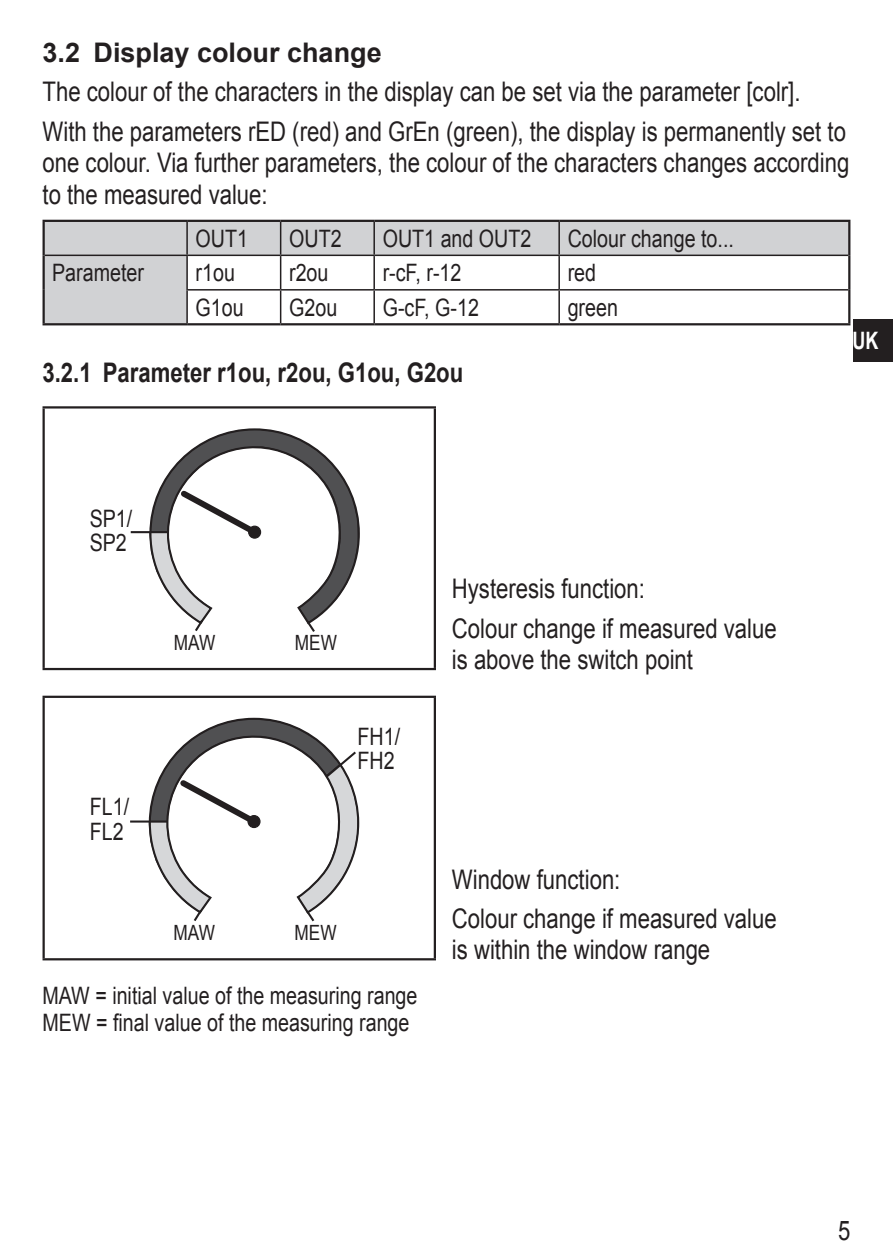
<style>
.page{position:relative;width:893px;height:1259px;background:#fff}
.page>*{position:absolute;margin:0;border:0;box-sizing:border-box;transform-origin:0 0}
.t1{font:27px/39.2px "Arial";color:#231f20;scale:.82 1}
.t2{font:700 27px "Arial";color:#231f20;scale:.82 1}
.t3{font:700 27px "Arial";color:#231f20}
.t4{font:24px/24.5px "Arial";color:#231f20;scale:.82 1}
.t5{font:700 24px "Arial";color:#fff;scale:.75 1}
.t6{font:21px "Arial";color:#231f20;scale:.82 1}
</style>
<div class="page">
<div style="left:853px;top:319px;width:40px;height:42px;background:#231f20"></div>
<svg style="left:45px;top:222px;width:803px;height:101px"></svg>
<hr style="left:43px;top:220px;width:144px;height:2px;background:#231f20">
<hr style="left:43px;top:222px;width:2px;height:33px;background:#231f20">
<hr style="left:187px;top:220px;width:94px;height:2px;background:#231f20">
<hr style="left:281px;top:220px;width:93px;height:2px;background:#231f20">
<hr style="left:374px;top:220px;width:185px;height:2px;background:#231f20">
<hr style="left:559px;top:220px;width:291px;height:2px;background:#231f20">
<hr style="left:848px;top:222px;width:2px;height:33px;background:#231f20">
<hr style="left:43px;top:255px;width:2px;height:35px;background:#231f20">
<hr style="left:848px;top:255px;width:2px;height:35px;background:#231f20">
<hr style="left:43px;top:290px;width:2px;height:33px;background:#231f20">
<hr style="left:848px;top:290px;width:2px;height:33px;background:#231f20">
<hr style="left:187px;top:323px;width:94px;height:2px;background:#231f20">
<hr style="left:281px;top:323px;width:93px;height:2px;background:#231f20">
<hr style="left:374px;top:323px;width:185px;height:2px;background:#231f20">
<hr style="left:559px;top:323px;width:291px;height:2px;background:#231f20">
<hr style="left:186px;top:222px;width:2px;height:32px;background:#231f20">
<hr style="left:280px;top:222px;width:1px;height:32px;background:#231f20">
<hr style="left:373px;top:222px;width:2px;height:32px;background:#231f20">
<hr style="left:558px;top:222px;width:2px;height:32px;background:#231f20">
<hr style="left:45px;top:254px;width:142px;height:2px;background:#231f20">
<hr style="left:43px;top:323px;width:144px;height:2px;background:#231f20">
<hr style="left:187px;top:254px;width:94px;height:2px;background:#231f20">
<hr style="left:186px;top:256px;width:2px;height:33px;background:#231f20">
<hr style="left:281px;top:254px;width:93px;height:2px;background:#231f20">
<hr style="left:280px;top:256px;width:1px;height:33px;background:#231f20">
<hr style="left:374px;top:254px;width:185px;height:2px;background:#231f20">
<hr style="left:373px;top:256px;width:2px;height:33px;background:#231f20">
<hr style="left:559px;top:254px;width:289px;height:2px;background:#231f20">
<hr style="left:558px;top:256px;width:2px;height:33px;background:#231f20">
<hr style="left:186px;top:289px;width:95px;height:1px;background:#231f20">
<hr style="left:186px;top:290px;width:2px;height:33px;background:#231f20">
<hr style="left:281px;top:289px;width:93px;height:1px;background:#231f20">
<hr style="left:280px;top:290px;width:1px;height:33px;background:#231f20">
<hr style="left:374px;top:289px;width:185px;height:1px;background:#231f20">
<hr style="left:373px;top:290px;width:2px;height:33px;background:#231f20">
<hr style="left:559px;top:289px;width:289px;height:1px;background:#231f20">
<hr style="left:558px;top:290px;width:2px;height:33px;background:#231f20">
<hr style="left:43px;top:406px;width:393px;height:2px;background:#231f20">
<hr style="left:43px;top:408px;width:2px;height:260px;background:#231f20">
<hr style="left:434px;top:408px;width:2px;height:260px;background:#231f20">
<hr style="left:43px;top:668px;width:393px;height:2px;background:#231f20">
<svg style="left:148px;top:428px;width:212px;height:204px"></svg>
<hr style="left:131px;top:531px;width:37px;height:2px;background:#231f20">
<hr style="left:43px;top:695px;width:393px;height:3px;background:#231f20">
<hr style="left:43px;top:698px;width:2px;height:260px;background:#231f20">
<hr style="left:434px;top:698px;width:2px;height:260px;background:#231f20">
<hr style="left:43px;top:958px;width:393px;height:2px;background:#231f20">
<hr style="left:130px;top:820px;width:37px;height:2px;background:#231f20">
<svg style="left:148px;top:717px;width:212px;height:205px"></svg>
<p class="t3" style="left:43px;top:35px;width:341px">3.2 Display colour change</p>
<p class="t1" style="left:43px;top:73px;width:981px">The colour of the characters in the display can be set via the parameter [colr].<br>With the parameters rED (red) and GrEn (green), the display is permanently set to</p>
<p class="t1" style="left:43px;top:147px;width:986px;line-height:31.5px">one colour. Via further parameters, the colour of the characters changes according to the measured value:</p>
<p class="t4" style="left:196px;top:226px;width:66px">OUT1</p>
<p class="t4" style="left:289px;top:226px;width:66px">OUT2</p>
<p class="t4" style="left:383px;top:226px;width:183px">OUT1 and OUT2</p>
<p class="t4" style="left:568px;top:226px;width:190px">Colour change to...</p>
<p class="t4" style="left:52px;top:261px;width:114px">Parameter</p>
<p class="t4" style="left:196px;top:261px;width:50px">r1ou</p>
<p class="t4" style="left:289px;top:261px;width:50px">r2ou</p>
<p class="t4" style="left:383px;top:261px;width:97px">r-cF, r-12</p>
<p class="t4" style="left:568px;top:261px;width:36px">red</p>
<p class="t4" style="left:196px;top:295px;width:60px">G1ou</p>
<p class="t4" style="left:289px;top:295px;width:60px">G2ou</p>
<p class="t4" style="left:383px;top:295px;width:119px">G-cF, G-12</p>
<p class="t4" style="left:568px;top:295px;width:63px">green</p>
<p class="t2" style="left:43px;top:354px;width:515px">3.2.1 Parameter r1ou, r2ou, G1ou, G2ou</p>
<p class="t4" style="left:90px;top:506px;width:54px">SP1/<br>SP2</p>
<p class="t4" style="left:90px;top:794px;width:50px">FL1/<br>FL2</p>
<p class="t6" style="left:174px;top:628px;width:52px">MAW</p>
<p class="t6" style="left:295px;top:628px;width:53px">MEW</p>
<p class="t4" style="left:358px;top:725px;width:54px;line-height:24px">FH1/<br>FH2</p>
<p class="t6" style="left:174px;top:918px;width:52px">MAW</p>
<p class="t6" style="left:295px;top:918px;width:53px">MEW</p>
<p class="t4" style="left:43px;top:982px;width:459px;line-height:27px">MAW = initial value of the measuring range<br>MEW = final value of the measuring range</p>
<p class="t1" style="left:452px;top:569px;width:398px">Hysteresis function:<br>Colour change if measured value</p>
<p class="t1" style="left:452px;top:640px;width:296px">is above the switch point</p>
<p class="t1" style="left:452px;top:860px;width:398px">Window function:<br>Colour change if measured value</p>
<p class="t1" style="left:452px;top:930px;width:317px">is within the window range</p>
<p class="t5" style="left:853px;top:324px;width:36px">UK</p>
<p class="t1" style="left:838px;top:1211px;width:17px">5</p>
</div>
